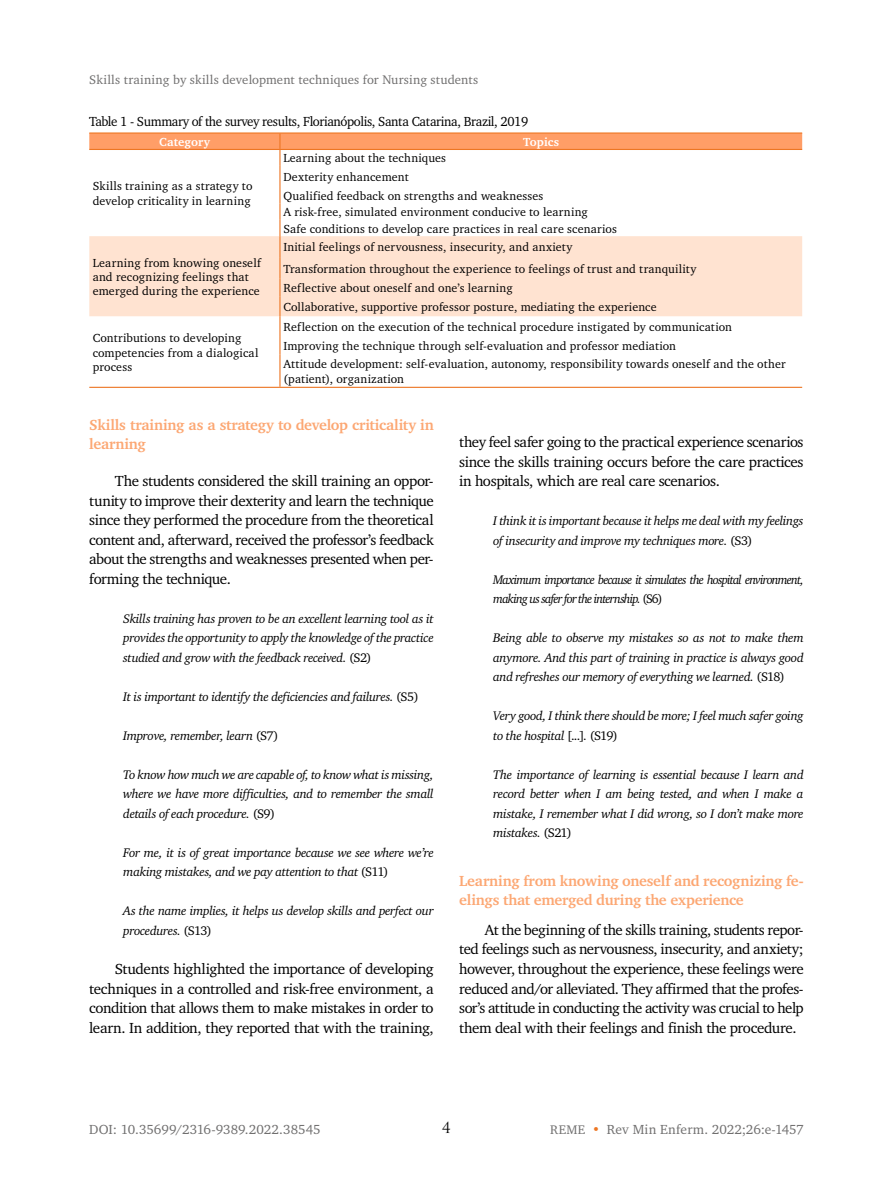
<style>
.page{position:relative;width:893px;height:1191px;background:#fff}
.page>*{position:absolute;margin:0;border:0;box-sizing:border-box;transform-origin:0 0}
.t1{font:15px/19.5px "X Charter";letter-spacing:-.025em;color:#000;text-align:justify}
.t2{font:700 15px/19px "X Charter";letter-spacing:-.015em;color:#fca773}
.t3{font:15px "Trajan Pro";color:#000}
.t4{font:13.5px "X Charter";letter-spacing:-.03em;color:#000;scale:.96 1}
.t5{font:13.5px "X Charter";color:#706f6f}
.t6{font:italic 12.75px/19.5px "X Charter";letter-spacing:-.03em;color:#000;text-align:justify}
.t7{font:italic 12.75px/19.5px "X Charter";letter-spacing:-.065em;color:#000;scale:.95 1}
.t8{font:12.75px "X Charter";letter-spacing:.015em;color:#706f6f}
.t9{font:12px/14.4px "X Charter";letter-spacing:.015em;color:#000}
.t10{font:700 12px "X Charter";letter-spacing:.005em;color:#fff}
.s1{font-style:normal}
.s2{font-size:12.75px}
.s3{color:#ed7623}
</style>
<div class="page">
<div style="left:89px;top:236px;width:713px;height:80px;background:#ffe3d1"></div>
<hr style="left:89px;top:387px;width:191px;height:1px;background:#ed7623">
<hr style="left:280px;top:387px;width:522px;height:1px;background:#ed7623">
<hr style="left:89px;top:132px;width:191px;height:2px;background:#ed7623">
<hr style="left:280px;top:132px;width:522px;height:2px;background:#ed7623">
<svg style="left:89px;top:133px;width:713px;height:33px"></svg>
<hr style="left:279px;top:166px;width:2px;height:21px;background:#ed7623">
<svg style="left:279px;top:187px;width:2px;height:49px"></svg>
<hr style="left:279px;top:236px;width:2px;height:21px;background:#ed7623">
<hr style="left:279px;top:257px;width:2px;height:21px;background:#ed7623">
<svg style="left:279px;top:278px;width:2px;height:18px"></svg>
<hr style="left:279px;top:296px;width:2px;height:20px;background:#ed7623">
<hr style="left:279px;top:316px;width:2px;height:20px;background:#ed7623">
<svg style="left:279px;top:336px;width:2px;height:18px"></svg>
<hr style="left:279px;top:354px;width:2px;height:33px;background:#ed7623">
<p class="t8" style="left:89px;top:68px;width:390px">Skills training by skills development techniques for Nursing students</p>
<p class="t4" style="left:89px;top:110px;width:459px">Table 1 - Summary of the survey results, Florianópolis, Santa Catarina, Brazil, 2019</p>
<p class="t10" style="left:159px;top:131px;width:52px">Category</p>
<p class="t10" style="left:523px;top:131px;width:38px">Topics</p>
<p class="t9" style="left:93px;top:178px;width:161px">Skills training as a strategy to develop criticality in learning</p>
<p class="t9" style="left:283px;top:148px;width:261px;line-height:18.8px">Learning about the techniques<br>Dexterity enhancement<br>Qualified feedback on strengths and weaknesses</p>
<p class="t9" style="left:283px;top:203px;width:335px;line-height:16.4px">A risk-free, simulated environment conducive to learning<br>Safe conditions to develop care practices in real care scenarios</p>
<p class="t9" style="left:93px;top:255px;width:170px">Learning from knowing oneself and recognizing feelings that emerged during the experience</p>
<p class="t9" style="left:283px;top:236px;width:415px;line-height:21.1px">Initial feelings of nervousness, insecurity, and anxiety<br>Transformation throughout the experience to feelings of trust and tranquility</p>
<p class="t9" style="left:283px;top:278px;width:375px;line-height:18.9px">Reflective about oneself and one’s learning<br>Collaborative, supportive professor posture, mediating the experience</p>
<p class="t9" style="left:93px;top:330px;width:167px">Contributions to developing competencies from a dialogical process</p>
<p class="t9" style="left:283px;top:317px;width:504px;line-height:18.8px">Reflection on the execution of the technical procedure instigated by communication<br>Improving the technique through self-evaluation and professor mediation<br>Attitude development: self-evaluation, autonomy, responsibility towards oneself and the other</p>
<p class="t9" style="left:283px;top:371px;width:122px">(patient), organization</p>
<p class="t2" style="left:89px;top:414px;width:346px">Skills training as a strategy to develop criticality in learning</p>
<p class="t1" style="left:89px;top:470px;width:346px;text-indent:26px">The students considered the skill training an oppor&shy;tunity to improve their dexterity and learn the technique since they performed the procedure from the theoretical content and, afterward, received the professor’s feedback about the strengths and weaknesses presented when per&shy;forming the technique.</p>
<p class="t6" style="left:123px;top:608px;width:312px">Skills training has proven to be an excellent learning tool as it provides the opportunity to apply the knowledge of the practice studied and grow with the feedback received. <span class="s1">(S2)</span></p>
<p class="t6" style="left:123px;top:686px;width:297px">It is important to identify the deficiencies and failures. <span class="s1">(S5)</span></p>
<p class="t6" style="left:123px;top:725px;width:157px">Improve, remember, learn <span class="s1">(S7)</span></p>
<p class="t6" style="left:123px;top:764px;width:312px">To know how much we are capable of, to know what is missing, where we have more difficulties, and to remember the small details of each procedure. <span class="s1">(S9)</span></p>
<p class="t6" style="left:123px;top:842px;width:312px">For me, it is of great importance because we see where we’re making mistakes, and we pay attention to that <span class="s1">(S11)</span></p>
<p class="t6" style="left:123px;top:900px;width:312px">As the name implies, it helps us develop skills and perfect our procedures. <span class="s1">(S13)</span></p>
<p class="t1" style="left:89px;top:958px;width:346px;text-indent:26px">Students highlighted the importance of developing techniques in a controlled and risk-free environment, a condition that allows them to make mistakes in order to learn. In addition, they reported that with the training,</p>
<p class="t1" style="left:459px;top:431px;width:346px">they feel safer going to the practical experience scenarios since the skills training occurs before the care practices in hospitals, which are real care scenarios.</p>
<p class="t6" style="left:493px;top:510px;width:312px">I think it is important because it helps me deal with my feelings of insecurity and improve my techniques more. <span class="s1">(S3)</span></p>
<p class="t7" style="left:493px;top:569px;width:328px">Maximum importance because it simulates the hospital environment, making us safer for the internship. <span class="s1">(S6)</span></p>
<p class="t6" style="left:493px;top:627px;width:312px">Being able to observe my mistakes so as not to make them anymore. And this part of training in practice is always good and refreshes our memory of everything we learned. <span class="s1">(S18)</span></p>
<p class="t6" style="left:493px;top:705px;width:312px">Very good, I think there should be more; I feel much safer going to the hospital <span class="s1">[...]</span>. <span class="s1">(S19)</span></p>
<p class="t6" style="left:493px;top:764px;width:312px">The importance of learning is essential because I learn and record better when I am being tested, and when I make a mistake, I remember what I did wrong, so I don’t make more mistakes. <span class="s1">(S21)</span></p>
<p class="t2" style="left:459px;top:871px;width:346px">Learning from knowing oneself and recognizing fe&shy;elings that emerged during the experience</p>
<p class="t1" style="left:459px;top:919px;width:346px;text-indent:26px">At the beginning of the skills training, students repor&shy;ted feelings such as nervousness, insecurity, and anxiety; however, throughout the experience, these feelings were reduced and/or alleviated. They affirmed that the profes&shy;sor’s attitude in conducting the activity was crucial to help them deal with their feelings and finish the procedure.</p>
<p class="t3" style="left:442px;top:1118px;width:10px">4</p>
<p class="t5" style="left:89px;top:1117px;width:233px">DOI: 10.35699/2316-9389.2022.38545</p>
<p class="t5" style="left:550px;top:1117px;width:255px"><span class="s2">REME</span> <span class="s3">•</span> Rev Min Enferm. 2022;26:e-1457</p>
</div>
